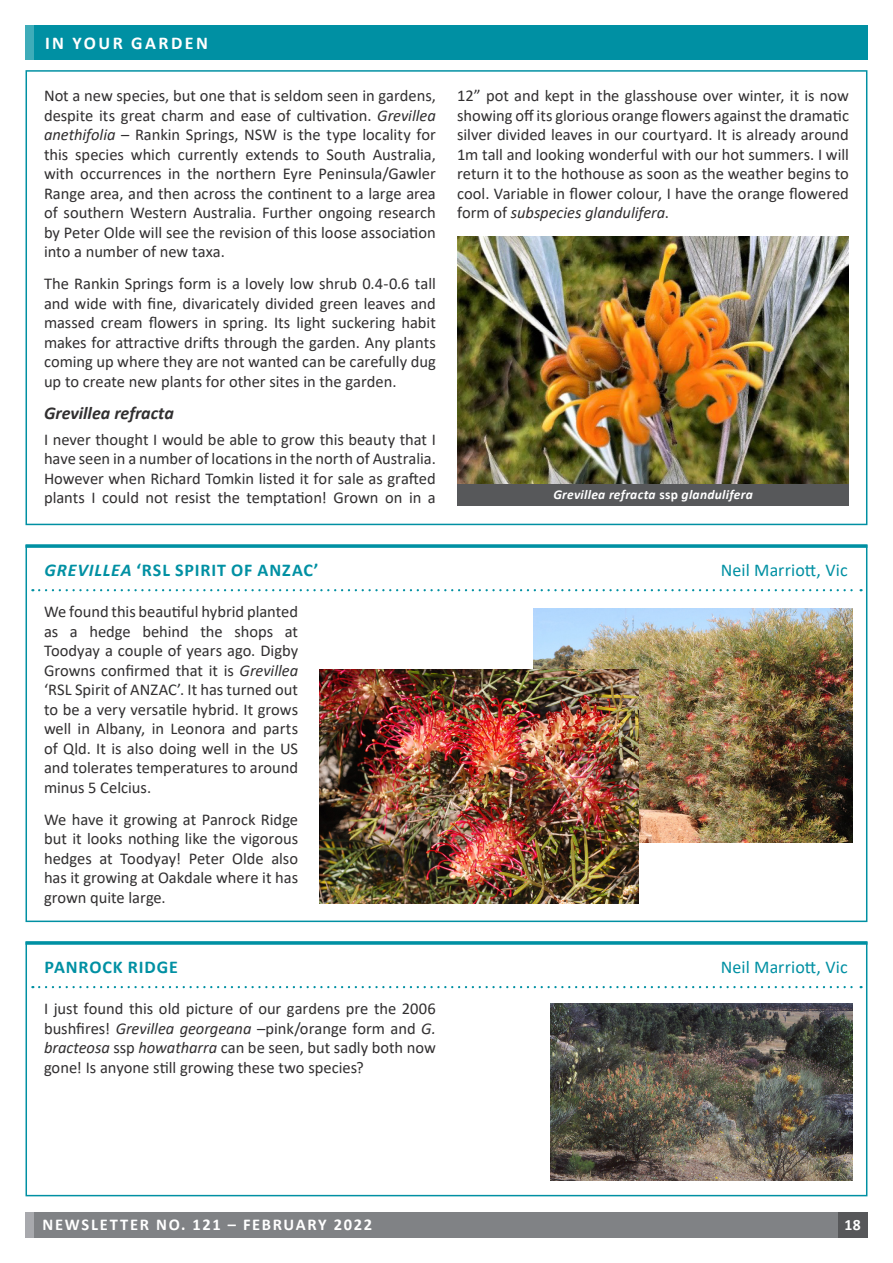
<style>
.page{position:relative;width:893px;height:1263px;background:#fff}
.page>*{position:absolute;margin:0;border:0;box-sizing:border-box;transform-origin:0 0}
.Article_headiing-tea{font:700 18px "Calibri";letter-spacing:.05em;color:#0090a3}
.Article_headiing-tea-2{font:18px "Calibri";letter-spacing:.005em;color:#0090a3}
.Article_subhead{font:italic 700 18px "Calibri";color:#312f30}
.SECTION_HEADING{font:700 18px "Calibri";letter-spacing:.135em;color:#fff}
.Article_body{font:16.5px/19.5px "Calibri";letter-spacing:-.005em;color:#312f30;text-align:justify}
.t1{font:700 16.5px "Calibri";letter-spacing:.1em;color:#fff}
.t2{font:700 15.75px "Calibri";color:#fff}
.Photo_caption{font:italic 700 13.5px "Calibri";letter-spacing:.02em;color:#fff}
.s1{font-style:italic}
.s2{font-style:normal}
</style>
<div class="page">
<div style="left:34px;top:1212px;width:808px;height:25px;background:#808285"></div>
<div style="left:26px;top:1212px;width:8px;height:25px;background:#a8a9ad"></div>
<div style="left:838px;top:1212px;width:29px;height:25px;background:#57585a"></div>
<div style="left:26px;top:26px;width:8px;height:34px;background:#3eacb9"></div>
<hr style="left:26px;top:545px;width:841px;height:3px;background:#0090a3">
<svg style="left:39px;top:589px;width:823px;height:2px"></svg>
<div style="left:26px;top:544px;width:841px;height:378px;border:2px solid #0090a3"></div>
<hr style="left:26px;top:942px;width:841px;height:3px;background:#0090a3">
<svg style="left:39px;top:986px;width:823px;height:2px"></svg>
<div style="left:26px;top:941px;width:841px;height:255px;border:2px solid #0090a3"></div>
<div style="left:34px;top:26px;width:833px;height:34px;background:#0090a3"></div>
<img style="left:457px;top:237px;width:392px;height:247px">
<div style="left:457px;top:484px;width:392px;height:21px;background:#57585a"></div>
<div style="left:26px;top:70px;width:841px;height:455px;border:2px solid #0090a3"></div>
<img style="left:533px;top:608px;width:320px;height:234px">
<img style="left:550px;top:1003px;width:303px;height:178px">
<img style="left:319px;top:670px;width:320px;height:234px">
<p class="SECTION_HEADING" style="left:45px;top:31px;width:165px">IN YOUR GARDEN</p>
<p class="Article_body" style="left:44px;top:85px;width:393px">Not a new species, but one that is seldom seen in gardens, despite its great charm and ease of cultivation. <span class="s1">Grevillea anethifolia</span> – Rankin Springs, NSW is the type locality for this species which currently extends to South Australia, with occurrences in the northern Eyre Peninsula/Gawler Range area, and then across the continent to a large area of southern Western Australia. Further ongoing research by Peter Olde will see the revision of this loose association into a number of new taxa.</p>
<p class="Article_body" style="left:44px;top:274px;width:393px">The Rankin Springs form is a lovely low shrub 0.4-0.6 tall and wide with fine, divaricately divided green leaves and massed cream flowers in spring. Its light suckering habit makes for attractive drifts through the garden. Any plants coming up where they are not wanted can be carefully dug up to create new plants for other sites in the garden.</p>
<p class="Article_subhead" style="left:44px;top:400px;width:132px">Grevillea refracta</p>
<p class="Article_body" style="left:44px;top:429px;width:393px">I never thought I would be able to grow this beauty that I have seen in a number of locations in the north of Australia.<br>However when Richard Tomkin listed it for sale as grafted plants I could not resist the temptation! Grown on in a</p>
<p class="Article_body" style="left:457px;top:85px;width:393px">12” pot and kept in the glasshouse over winter, it is now showing off its glorious orange flowers against the dramatic silver divided leaves in our courtyard. It is already around 1m tall and looking wonderful with our hot summers. I will return it to the hothouse as soon as the weather begins to cool. Variable in flower colour, I have the orange flowered form of <span class="s1">subspecies glandulifera</span>.</p>
<p class="Photo_caption" style="left:553px;top:485px;width:201px">Grevillea refracta <span class="s2">ssp</span> glandulifera</p>
<p class="Article_headiing-tea" style="left:44px;top:558px;width:276px"><span class="s1">GREVILLEA</span> ‘RSL SPIRIT OF ANZAC’</p>
<p class="Article_headiing-tea-2" style="left:721px;top:558px;width:128px">Neil Marriott, Vic</p>
<p class="Article_body" style="left:44px;top:601px;width:256px">We found this beautiful hybrid planted as a hedge behind the shops at Toodyay a couple of years ago. Digby Growns confirmed that it is <span class="s1">Grevillea </span>‘RSL Spirit of ANZAC’. It has turned out to be a very versatile hybrid. It grows well in Albany, in Leonora and parts of Qld. It is also doing well in the US and tolerates temperatures to around minus 5 Celcius.</p>
<p class="Article_body" style="left:44px;top:809px;width:256px">We have it growing at Panrock Ridge but it looks nothing like the vigorous hedges at Toodyay! Peter Olde also has it growing at Oakdale where it has grown quite large.</p>
<p class="Article_headiing-tea" style="left:44px;top:954px;width:135px">PANROCK RIDGE</p>
<p class="Article_headiing-tea-2" style="left:721px;top:955px;width:128px">Neil Marriott, Vic</p>
<p class="Article_body" style="left:44px;top:998px;width:393px">I just found this old picture of our gardens pre the 2006 bushfires! <span class="s1">Grevillea georgeana</span> –pink/orange form and <span class="s1">G. bracteosa</span> ssp <span class="s1">howatharra</span> can be seen, but sadly both now gone! Is anyone still growing these two species?</p>
<p class="t1" style="left:43px;top:1212px;width:331px">NEWSLETTER NO. 121 – FEBRUARY 2022</p>
<p class="t2" style="left:844px;top:1214px;width:18px">18</p>
</div>
